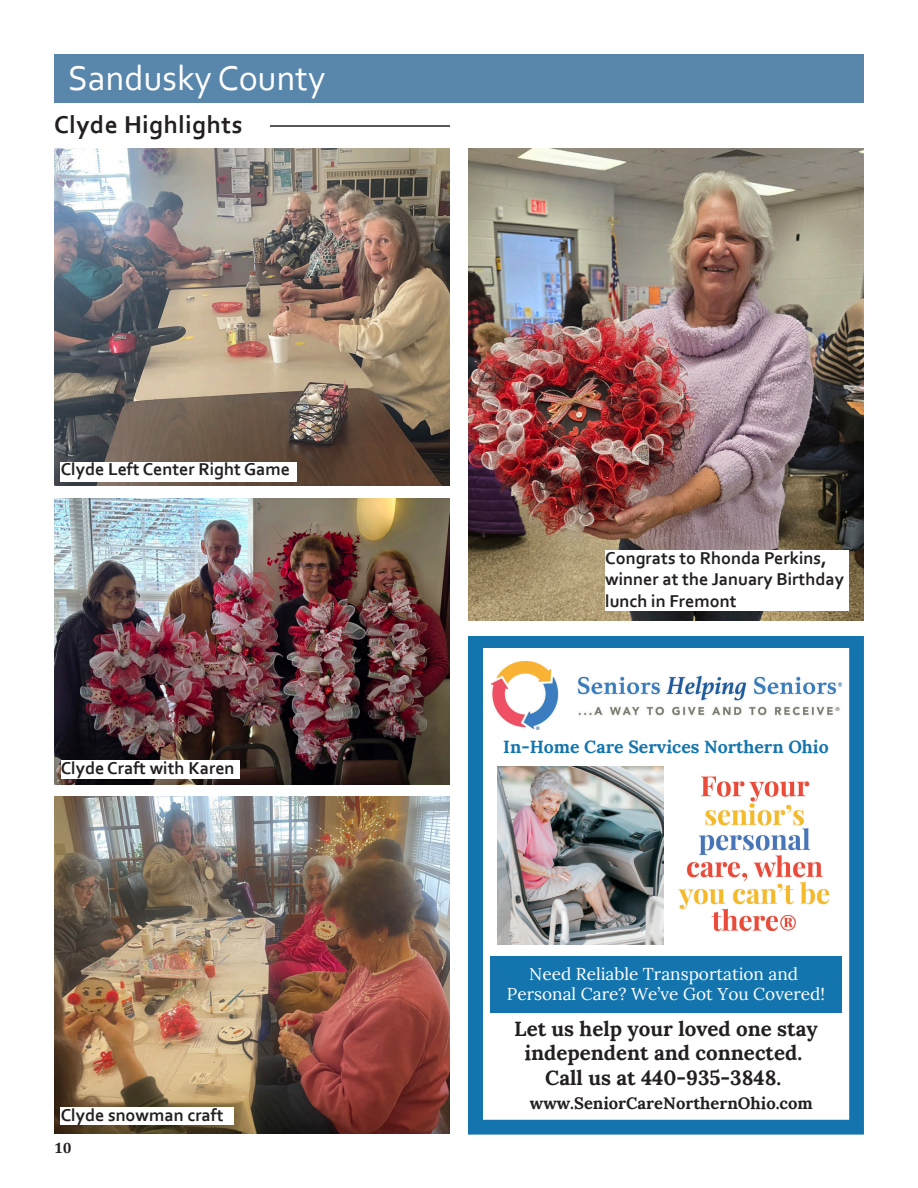
<style>
.page{position:relative;width:918px;height:1188px;background:#fff}
.page>*{position:absolute;margin:0;border:0;box-sizing:border-box;transform-origin:0 0}
.t1{font:36px "Corbel";color:#fff}
.t2{font:700 25.5px "Corbel";letter-spacing:.02em;color:#231f20}
.t3{font:700 20.55px/24.2px "Lora";color:#231f20;text-align:center}
.t4{font:700 18px/21.6px "Corbel";color:#231f20}
.t5{font:700 17.7px "Lora";color:#1475ae}
.t6{font:17.25px/20.1px "Lora";color:#fff;text-align:center}
.t7{font:700 16.5px "Lora";color:#231f20}
.t8{font:700 15px "Cambria";color:#231f20}
</style>
<div class="page">
<div style="left:54px;top:54px;width:810px;height:49px;background:#5986ab"></div>
<svg style="left:468px;top:636px;width:396px;height:499px"></svg>
<img style="left:491px;top:661px;width:350px;height:69px">
<div style="left:490px;top:956px;width:352px;height:56px;background:#1475ae"></div>
<img style="left:671px;top:771px;width:164px;height:168px">
<img style="left:498px;top:766px;width:166px;height:178px">
<img style="left:54px;top:148px;width:396px;height:338px">
<img style="left:468px;top:148px;width:396px;height:473px">
<img style="left:54px;top:498px;width:396px;height:286px">
<img style="left:54px;top:796px;width:396px;height:338px">
<div style="left:605px;top:550px;width:244px;height:61px;background:#fff"></div>
<div style="left:61px;top:462px;width:236px;height:20px;background:#fff"></div>
<div style="left:61px;top:760px;width:179px;height:19px;background:#fff"></div>
<div style="left:61px;top:1108px;width:173px;height:17px;background:#fff"></div>
<hr style="left:270px;top:125px;width:180px;height:2px;background:#231f20">
<p class="t1" style="left:68px;top:56px;width:259px">Sandusky County</p>
<p class="t2" style="left:54px;top:109px;width:190px">Clyde Highlights</p>
<p class="t4" style="left:61px;top:458px;width:231px">Clyde Left Center Right Game</p>
<p class="t4" style="left:61px;top:757px;width:175px">Clyde Craft with Karen</p>
<p class="t4" style="left:61px;top:1104px;width:164px">Clyde snowman craft</p>
<p class="t8" style="left:54px;top:1138px;width:19px">10</p>
<p class="t4" style="left:605px;top:547px;width:223px">Congrats to Rhonda Perkins,</p>
<p class="t4" style="left:605px;top:568px;width:240px">winner at the January Birthday lunch in Fremont</p>
<p class="t5" style="left:503px;top:732px;width:327px">In-Home Care Services Northern Ohio</p>
<p class="t6" style="left:507px;top:963px;width:320px">Need Reliable Transportation and<br>Personal Care? We’ve Got You Covered!</p>
<p class="t3" style="left:514px;top:1015px;width:305px">Let us help your loved one stay independent and connected.<br>Call us at 440-935-3848.</p>
<p class="t7" style="left:530px;top:1090px;width:284px">www.SeniorCareNorthernOhio.com</p>
</div>
